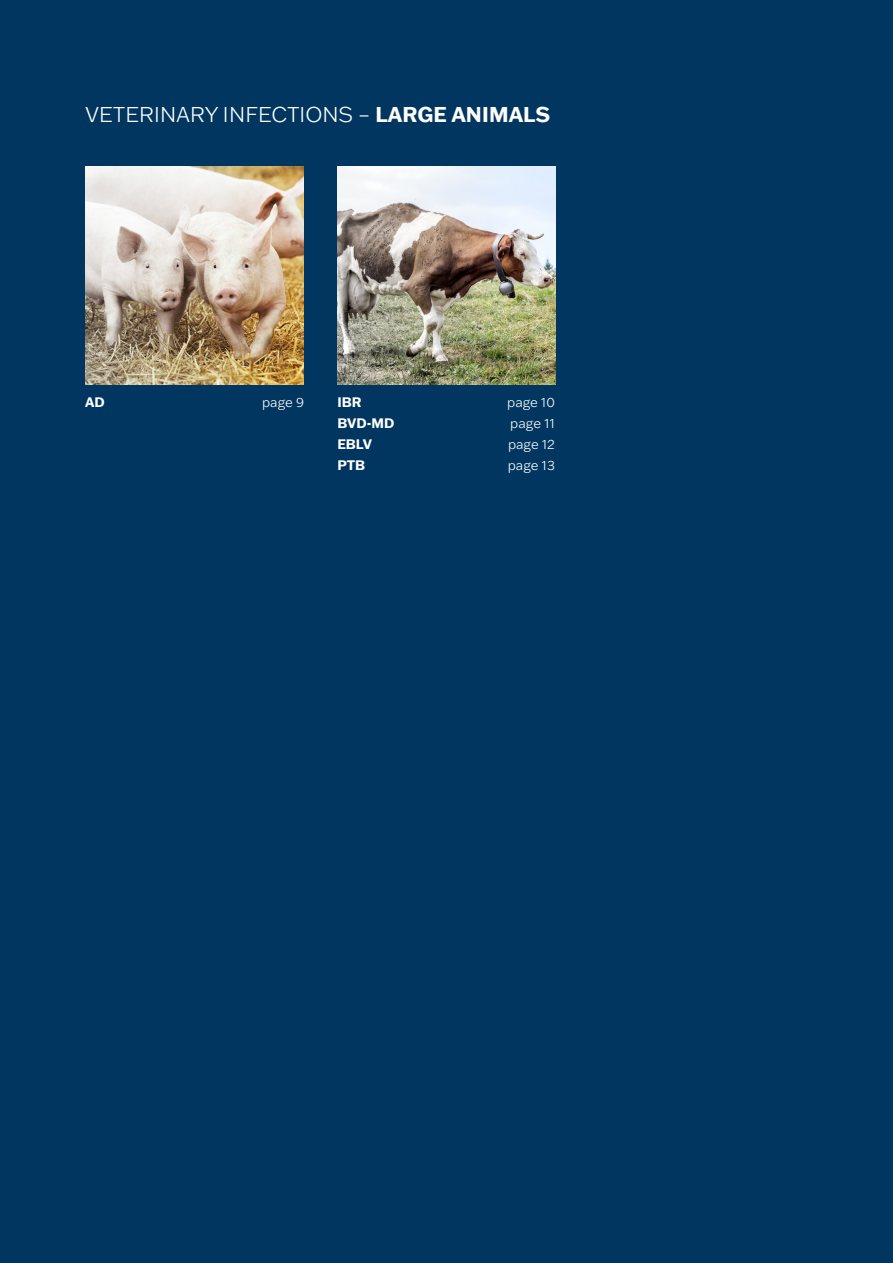
<style>
.page{position:relative;width:893px;height:1263px;background:#00365f}
.page>*{position:absolute;margin:0;border:0;box-sizing:border-box;transform-origin:0 0}
.t1{font:300 21px "Franklin Gothic ATF";color:#fff}
.t2{font:300 13.5px "Franklin Gothic ATF";color:#fff}
.t3{font:700 13.5px "Franklin Gothic ATF";color:#fff}
.s1{font-weight:700}
</style>
<div class="page">
<img style="left:85px;top:167px;width:218px;height:218px">
<img style="left:337px;top:167px;width:219px;height:218px">
<p class="t1" style="left:85px;top:101px;width:467px">VETERINARY INFECTIONS – <span class="s1">LARGE ANIMALS</span></p>
<p class="t3" style="left:85px;top:393px;width:21px">AD</p>
<p class="t2" style="left:262px;top:393px;width:44px">page 9</p>
<p class="t3" style="left:337px;top:393px;width:26px">IBR</p>
<p class="t2" style="left:507px;top:393px;width:49px">page 10</p>
<p class="t3" style="left:337px;top:414px;width:59px">BVD-MD</p>
<p class="t2" style="left:510px;top:414px;width:46px">page 11</p>
<p class="t3" style="left:337px;top:435px;width:36px">EBLV</p>
<p class="t2" style="left:508px;top:435px;width:48px">page 12</p>
<p class="t3" style="left:337px;top:456px;width:29px">PTB</p>
<p class="t2" style="left:508px;top:456px;width:49px">page 13</p>
</div>
